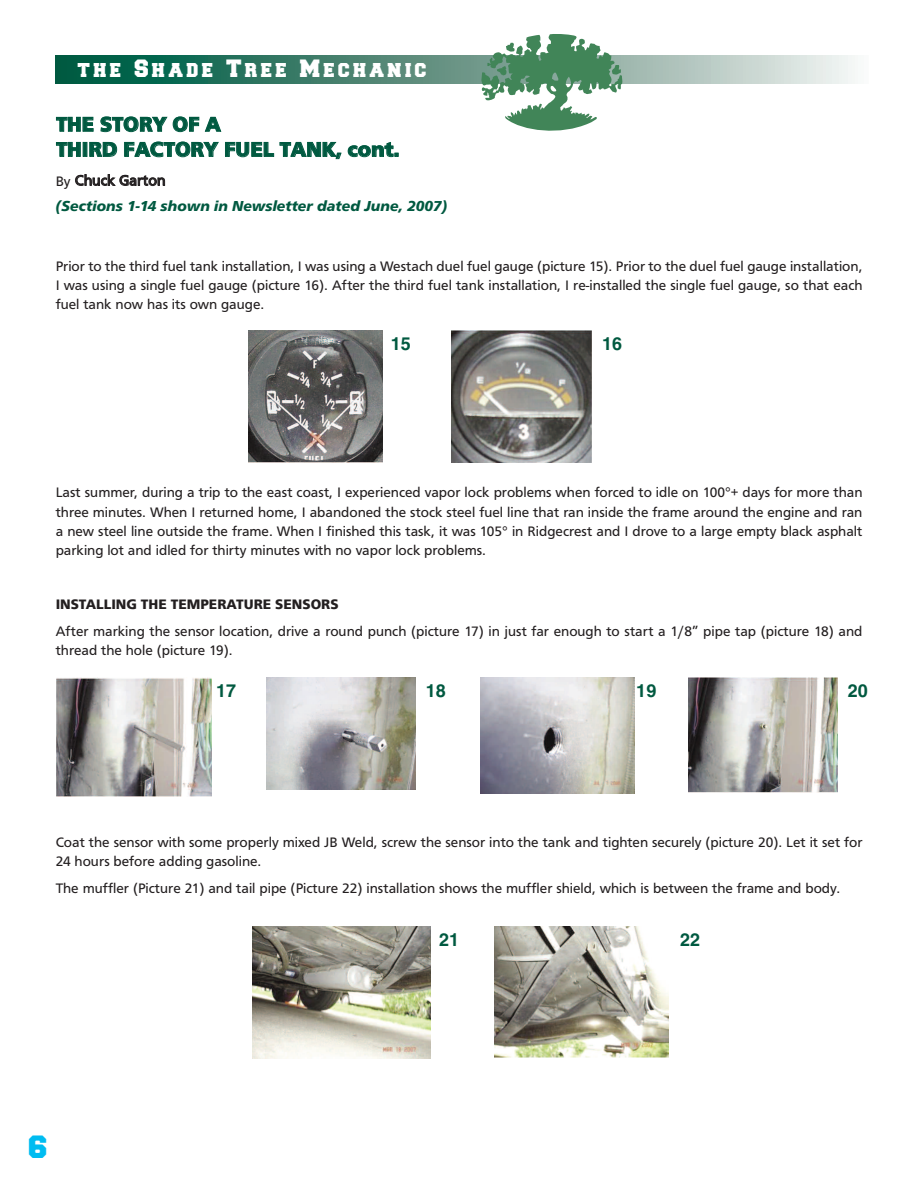
<style>
.page{position:relative;width:918px;height:1188px;background:#fff}
.page>*{position:absolute;margin:0;border:0;box-sizing:border-box;transform-origin:0 0}
.t1{font:900 27px "College";color:#00bcf1}
.t2{font:700 21px/25.2px "Frutus T";color:#005940}
.t3{font:900 21px "College";letter-spacing:.145em;color:#fff}
.t4{font:700 18px "Helvetica";color:#005940}
.t5{font:italic 700 15px/25.8px "Frutus T";color:#005940}
.t6{font:14.25px/19.2px "Frutus T";color:#231f20;text-align:justify}
.t7{font:700 14.25px "Frutus T";color:#231f20}
.s1{font-weight:400;font-style:normal;font-size:14.25px;color:#231f20}
.s2{font-weight:400;font-style:normal;color:#231f20}
</style>
<div class="page">
<svg style="left:55px;top:56px;width:800px;height:27px;background:#649888"></svg>
<svg style="left:480px;top:34px;width:143px;height:97px"></svg>
<img style="left:248px;top:331px;width:135px;height:132px">
<img style="left:451px;top:331px;width:141px;height:132px">
<img style="left:252px;top:927px;width:179px;height:132px">
<img style="left:495px;top:927px;width:174px;height:131px">
<img style="left:57px;top:678px;width:154px;height:118px">
<img style="left:266px;top:678px;width:150px;height:112px">
<img style="left:480px;top:678px;width:154px;height:115px">
<img style="left:688px;top:678px;width:150px;height:114px">
<h2 class="t3" style="left:78px;top:58px;width:351px">the Shade Tree Mechanic</h2>
<h2 class="t2" style="left:56px;top:111px;width:345px">THE STORY OF A<br>THIRD FACTORY FUEL TANK, cont.</h2>
<p class="t5" style="left:56px;top:167px;width:393px"><span class="s1">By</span> <span class="s2">Chuck Garton<br></span>(Sections 1-14 shown in Newsletter dated June, 2007)</p>
<p class="t6" style="left:56px;top:256px;width:808px">Prior to the third fuel tank installation, I was using a Westach duel fuel gauge (picture 15). Prior to the duel fuel gauge installation, I was using a single fuel gauge (picture 16). After the third fuel tank installation, I re-installed the single fuel gauge, so that each fuel tank now has its own gauge.</p>
<p class="t4" style="left:391px;top:337px;width:22px">15</p>
<p class="t4" style="left:602px;top:337px;width:22px">16</p>
<p class="t6" style="left:56px;top:483px;width:808px">Last summer, during a trip to the east coast, I experienced vapor lock problems when forced to idle on 100°+ days for more than three minutes. When I returned home, I abandoned the stock steel fuel line that ran inside the frame around the engine and ran a new steel line outside the frame. When I finished this task, it was 105° in Ridgecrest and I drove to a large empty black asphalt parking lot and idled for thirty minutes with no vapor lock problems.</p>
<p class="t7" style="left:56px;top:595px;width:284px">INSTALLING THE TEMPERATURE SENSORS</p>
<p class="t6" style="left:56px;top:621px;width:808px">After marking the sensor location, drive a round punch (picture 17) in just far enough to start a 1/8” pipe tap (picture 18) and thread the hole (picture 19).</p>
<p class="t4" style="left:216px;top:684px;width:22px">17</p>
<p class="t4" style="left:426px;top:684px;width:22px">18</p>
<p class="t4" style="left:636px;top:684px;width:22px">19</p>
<p class="t4" style="left:848px;top:684px;width:22px">20</p>
<p class="t6" style="left:56px;top:832px;width:808px">Coat the sensor with some properly mixed JB Weld, screw the sensor into the tank and tighten securely (picture 20). Let it set for<br>24 hours before adding gasoline.</p>
<p class="t6" style="left:56px;top:878px;width:786px">The muffler (Picture 21) and tail pipe (Picture 22) installation shows the muffler shield, which is between the frame and body.</p>
<p class="t4" style="left:439px;top:933px;width:22px">21</p>
<p class="t4" style="left:680px;top:933px;width:22px">22</p>
<h1 class="t1" style="left:29px;top:1133px;width:20px">6</h1>
</div>
